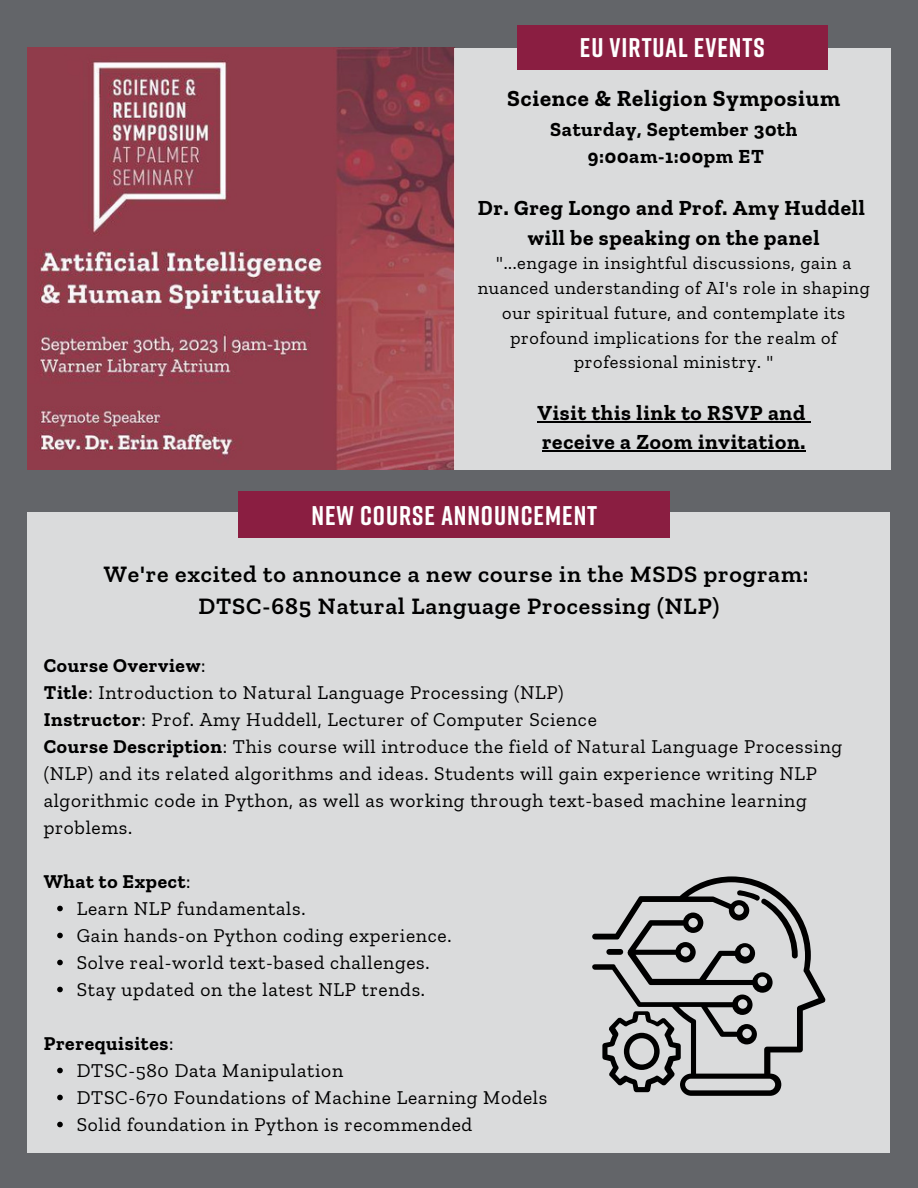
<style>
.page{position:relative;width:918px;height:1188px;background:#636569}
.page>*{position:absolute;margin:0;border:0;box-sizing:border-box;transform-origin:0 0}
.t1{font:700 27px "Rift";letter-spacing:.035em;color:#fff}
.t2{font:600 24px "Zilla Slab";letter-spacing:.035em;color:#000}
.t3{font:700 22.95px "Zilla Slab";letter-spacing:.035em;color:#000}
.t4{font:700 21.45px "Zilla Slab";letter-spacing:.035em;color:#000}
.t5{font:700 19.95px "Zilla Slab";letter-spacing:.035em;color:#000}
.t6{font:19.5px/27px "Zilla Slab";letter-spacing:.035em;color:#000}
.t7{font:700 19.5px "Zilla Slab";letter-spacing:.035em;color:#000}
.t8{font:18.3px/24.8px "Zilla Slab";letter-spacing:.035em;color:#000;text-align:center}
.s1{font-weight:400}
.s2{font-weight:700}
</style>
<div class="page">
<img style="left:28px;top:48px;width:426px;height:421px">
<div style="left:454px;top:48px;width:436px;height:422px;background:#dadbdc"></div>
<div style="left:517px;top:25px;width:310px;height:45px;background:#8a1e41"></div>
<hr style="left:537px;top:421px;width:269px;height:1px;background:#000">
<hr style="left:542px;top:451px;width:264px;height:1px;background:#000">
<div style="left:28px;top:512px;width:862px;height:641px;background:#dadbdc"></div>
<div style="left:239px;top:492px;width:431px;height:46px;background:#8a1e41"></div>
<svg style="left:592px;top:876px;width:233px;height:220px"></svg>
<svg style="left:602px;top:1011px;width:79px;height:81px"></svg>
<svg style="left:628px;top:890px;width:170px;height:103px"></svg>
<div style="left:606px;top:949px;width:17px;height:6px;background:#000;border-radius:3px"></div>
<svg style="left:57px;top:906px;width:6px;height:5px"></svg>
<svg style="left:57px;top:933px;width:6px;height:5px"></svg>
<svg style="left:57px;top:960px;width:6px;height:5px"></svg>
<svg style="left:57px;top:987px;width:6px;height:5px"></svg>
<svg style="left:57px;top:1068px;width:6px;height:5px"></svg>
<svg style="left:57px;top:1095px;width:6px;height:5px"></svg>
<svg style="left:57px;top:1122px;width:6px;height:5px"></svg>
<p class="t1" style="left:580px;top:31px;width:186px">EU VIRTUAL EVENTS</p>
<p class="t3" style="left:507px;top:85px;width:335px">Science &amp; Religion Symposium</p>
<p class="t5" style="left:550px;top:117px;width:249px">Saturday, September 30th</p>
<p class="t5" style="left:588px;top:144px;width:178px">9:00am-1:00pm ET</p>
<p class="t4" style="left:478px;top:195px;width:388px">Dr. Greg Longo and Prof. Amy Huddell</p>
<p class="t4" style="left:528px;top:224px;width:293px">will be speaking on the panel</p>
<p class="t8" style="left:478px;top:251px;width:394px">"...engage in insightful discussions, gain a nuanced understanding of AI's role in shaping our spiritual future, and contemplate its profound implications for the realm of professional ministry. "</p>
<p class="t4" style="left:537px;top:400px;width:269px">Visit this link to RSVP and</p>
<p class="t4" style="left:542px;top:429px;width:265px">receive a Zoom invitation.</p>
<p class="t1" style="left:311px;top:498px;width:287px">NEW COURSE ANNOUNCEMENT</p>
<p class="t2" style="left:104px;top:559px;width:706px">We're excited to announce a new course in the MSDS program:</p>
<p class="t2" style="left:198px;top:592px;width:522px">DTSC-685 Natural Language Processing (NLP)</p>
<p class="t7" style="left:44px;top:653px;width:163px">Course Overview<span class="s1">:</span></p>
<p class="t6" style="left:44px;top:678px;width:521px"><span class="s2">Title</span>: Introduction to Natural Language Processing (NLP)</p>
<p class="t6" style="left:44px;top:705px;width:555px"><span class="s2">Instructor</span>: Prof. Amy Huddell, Lecturer of Computer Science</p>
<p class="t6" style="left:44px;top:732px;width:800px"><span class="s2">Course Description</span>: This course will introduce the field of Natural Language Processing (NLP) and its related algorithms and ideas. Students will gain experience writing NLP algorithmic code in Python, as well as working through text-based machine learning problems.</p>
<p class="t7" style="left:44px;top:869px;width:148px">What to Expect<span class="s1">:</span></p>
<p class="t6" style="left:77px;top:894px;width:230px">Learn NLP fundamentals.</p>
<p class="t6" style="left:77px;top:921px;width:376px">Gain hands-on Python coding experience.</p>
<p class="t6" style="left:77px;top:948px;width:354px">Solve real-world text-based challenges.</p>
<p class="t6" style="left:77px;top:975px;width:350px">Stay updated on the latest NLP trends.</p>
<p class="t7" style="left:44px;top:1031px;width:131px">Prerequisites<span class="s1">:</span></p>
<p class="t6" style="left:77px;top:1056px;width:268px">DTSC-580 Data Manipulation</p>
<p class="t6" style="left:77px;top:1083px;width:472px">DTSC-670 Foundations of Machine Learning Models</p>
<p class="t6" style="left:77px;top:1110px;width:397px">Solid foundation in Python is recommended</p>
</div>
